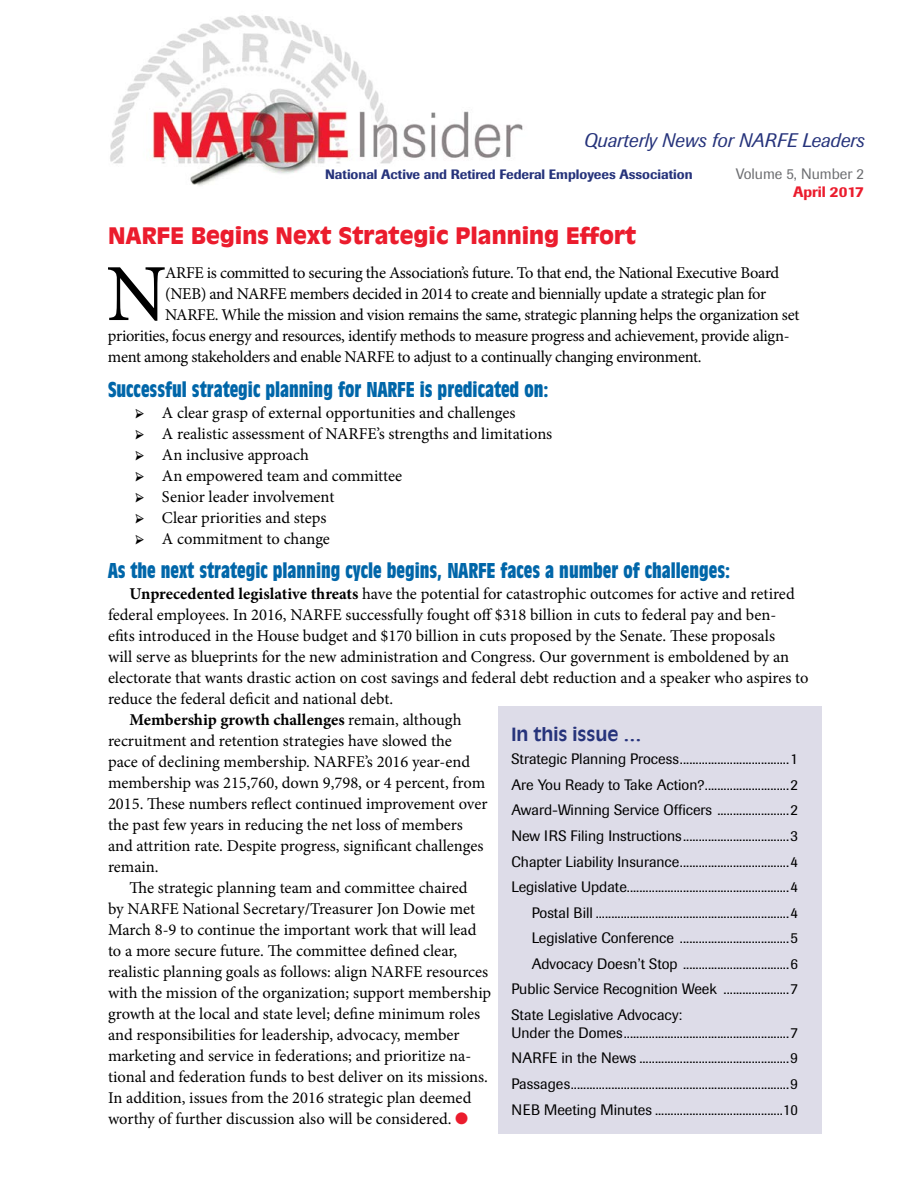
<style>
.page{position:relative;width:918px;height:1188px;background:#fff}
.page>*{position:absolute;margin:0;border:0;box-sizing:border-box;transform-origin:0 0}
.t1{font:81.15px "Minion Pro";color:#000}
.t2{font:900 22.5px "Antique Olive";color:#eb1c2d}
.t3{font:700 condensed 21px "Antique Olive";color:#0066a9}
.t4{font:italic 19.5px "Imago";color:#26337b}
.t5{font:700 18px "Antique Olive";color:#26337b}
.t6{font:16.5px "Minion Pro";letter-spacing:-.005em;color:#000}
.t7{font:16.5px "Minion Pro";letter-spacing:-.025em;color:#000}
.t8{font:700 16.5px "Minion Pro";color:#000}
.t9{font:15px/25.5px "Imago";color:#000;text-align:justify}
.t10{font:15px "Imago";color:#6d6e71}
.t11{font:500 15px "Imago";color:#eb1c2d}
.t12{font:500 13.5px "Imago";color:#26337b}
.s1{font-weight:700}
.s2{font-weight:400}
.s3{color:#eb1c2d}
</style>
<div class="page">
<img style="left:110px;top:15px;width:413px;height:171px">
<div style="left:498px;top:706px;width:324px;height:428px;background:#dddce8"></div>
<p class="t4" style="left:584px;top:129px;width:282px">Quarterly News for NARFE Leaders</p>
<p class="t10" style="left:736px;top:165px;width:130px">Volume 5, Number 2</p>
<p class="t11" style="left:793px;top:183px;width:72px">April 2017</p>
<p class="t12" style="left:325px;top:166px;width:369px">National Active and Retired Federal Employees Association</p>
<h2 class="t2" style="left:108px;top:222px;width:530px">NARFE Begins Next Strategic Planning Effort</h2>
<h1 class="t1" style="left:106px;top:240px;width:62px">N</h1>
<p class="t6" style="left:165px;top:262px;width:616px">ARFE is committed to securing the Association’s future. To that end, the National Executive Board</p>
<p class="t6" style="left:165px;top:283px;width:603px">(NEB) and NARFE members decided in 2014 to create and biennially update a strategic plan for</p>
<p class="t6" style="left:165px;top:304px;width:636px">NARFE. While the mission and vision remains the same, strategic planning helps the organization set</p>
<p class="t6" style="left:108px;top:325px;width:683px">priorities, focus energy and resources, identify methods to measure progress and achievement, provide align-</p>
<p class="t7" style="left:108px;top:346px;width:595px">ment among stakeholders and enable NARFE to adjust to a continually changing environment.</p>
<p class="t3" style="left:108px;top:378px;width:442px">Successful strategic planning for NARFE is predicated on:</p>
<p class="t6" style="left:135px;top:401px;width:382px">➢ A clear grasp of external opportunities and challenges</p>
<p class="t6" style="left:135px;top:422px;width:419px">➢ A realistic assessment of NARFE’s strengths and limitations</p>
<p class="t6" style="left:135px;top:443px;width:175px">➢ An inclusive approach</p>
<p class="t6" style="left:135px;top:464px;width:269px">➢ An empowered team and committee</p>
<p class="t6" style="left:135px;top:485px;width:201px">➢ Senior leader involvement</p>
<p class="t6" style="left:135px;top:506px;width:193px">➢ Clear priorities and steps</p>
<p class="t6" style="left:135px;top:527px;width:196px">➢ A commitment to change</p>
<p class="t3" style="left:108px;top:559px;width:624px">As the next strategic planning cycle begins, NARFE faces a number of challenges:</p>
<p class="t6" style="left:130px;top:583px;width:667px"><span class="s1">Unprecedented legislative threats</span> have the potential for catastrophic outcomes for active and retired</p>
<p class="t6" style="left:108px;top:604px;width:670px">federal employees. In 2016, NARFE successfully fought off $318 billion in cuts to federal pay and ben-</p>
<p class="t6" style="left:108px;top:625px;width:669px">efits introduced in the House budget and $170 billion in cuts proposed by the Senate. These proposals</p>
<p class="t6" style="left:108px;top:646px;width:683px">will serve as blueprints for the new administration and Congress. Our government is emboldened by an</p>
<p class="t6" style="left:108px;top:667px;width:702px">electorate that wants drastic action on cost savings and federal debt reduction and a speaker who aspires to</p>
<p class="t6" style="left:108px;top:688px;width:287px">reduce the federal deficit and national debt.</p>
<p class="t8" style="left:130px;top:708px;width:333px">Membership growth challenges <span class="s2">remain, although</span></p>
<p class="t6" style="left:108px;top:730px;width:345px">recruitment and retention strategies have slowed the</p>
<p class="t6" style="left:108px;top:751px;width:364px">pace of declining membership. NARFE’s 2016 year-end</p>
<p class="t6" style="left:108px;top:772px;width:379px">membership was 215,760, down 9,798, or 4 percent, from</p>
<p class="t6" style="left:108px;top:793px;width:381px">2015. These numbers reflect continued improvement over</p>
<p class="t6" style="left:108px;top:814px;width:356px">the past few years in reducing the net loss of members</p>
<p class="t6" style="left:108px;top:835px;width:377px">and attrition rate. Despite progress, significant challenges</p>
<p class="t6" style="left:108px;top:856px;width:52px">remain.</p>
<p class="t6" style="left:130px;top:877px;width:339px">The strategic planning team and committee chaired</p>
<p class="t6" style="left:108px;top:898px;width:369px">by NARFE National Secretary/Treasurer Jon Dowie met</p>
<p class="t6" style="left:108px;top:919px;width:370px">March 8-9 to continue the important work that will lead</p>
<p class="t6" style="left:108px;top:940px;width:351px">to a more secure future. The committee defined clear,</p>
<p class="t6" style="left:108px;top:961px;width:382px">realistic planning goals as follows: align NARFE resources</p>
<p class="t6" style="left:108px;top:982px;width:385px">with the mission of the organization; support membership</p>
<p class="t6" style="left:108px;top:1003px;width:374px">growth at the local and state level; define minimum roles</p>
<p class="t6" style="left:108px;top:1024px;width:353px">and responsibilities for leadership, advocacy, member</p>
<p class="t6" style="left:108px;top:1045px;width:365px">marketing and service in federations; and prioritize na-</p>
<p class="t6" style="left:108px;top:1066px;width:382px">tional and federation funds to best deliver on its missions.</p>
<p class="t6" style="left:108px;top:1087px;width:365px">In addition, issues from the 2016 strategic plan deemed</p>
<p class="t6" style="left:108px;top:1108px;width:362px">worthy of further discussion also will be considered. <span class="s3">●</span></p>
<p class="t5" style="left:512px;top:723px;width:132px">In this issue …</p>
<p class="t9" style="left:512px;top:746px;width:288px">Strategic Planning Process...................................1</p>
<p class="t9" style="left:512px;top:772px;width:288px">Are You Ready to Take Action?...........................2</p>
<p class="t9" style="left:512px;top:798px;width:288px">Award-Winning Service Officers .......................2</p>
<p class="t9" style="left:512px;top:823px;width:288px">New IRS Filing Instructions..................................3</p>
<p class="t9" style="left:512px;top:849px;width:288px">Chapter Liability Insurance...................................4</p>
<p class="t9" style="left:512px;top:874px;width:288px">Legislative Update....................................................4</p>
<p class="t9" style="left:532px;top:900px;width:268px">Postal Bill ..............................................................4</p>
<p class="t9" style="left:532px;top:925px;width:268px">Legislative Conference ...................................5</p>
<p class="t9" style="left:532px;top:951px;width:268px">Advocacy Doesn’t Stop ..................................6</p>
<p class="t9" style="left:512px;top:976px;width:288px">Public Service Recognition Week .....................7</p>
<p class="t9" style="left:512px;top:1002px;width:172px">State Legislative Advocacy:</p>
<p class="t9" style="left:512px;top:1020px;width:288px">Under the Domes.....................................................7<br>NARFE in the News ................................................9<br>Passages......................................................................9<br>NEB Meeting Minutes .........................................10</p>
</div>
